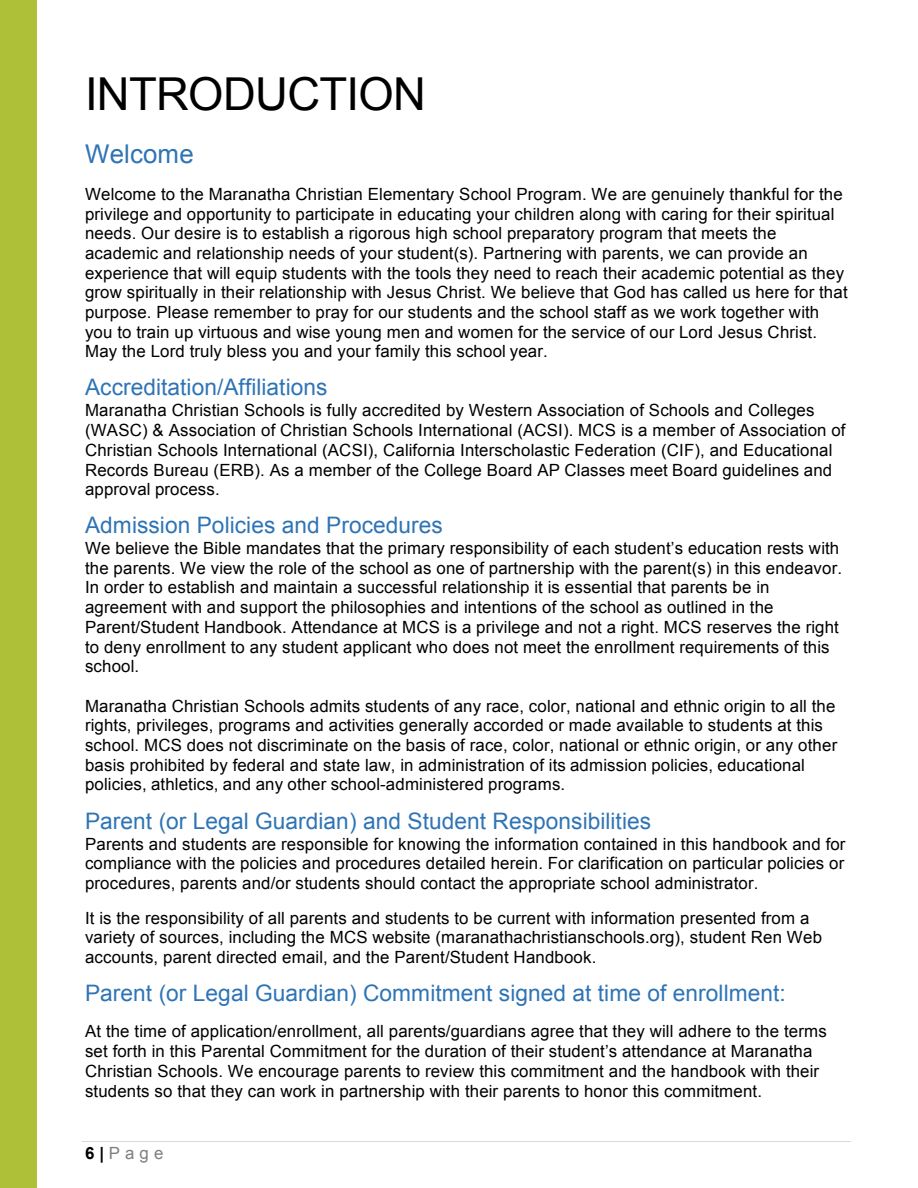
<style>
.page{position:relative;width:918px;height:1188px;background:#fff}
.page>*{position:absolute;margin:0;border:0;box-sizing:border-box;transform-origin:0 0}
.t1{font:45.45px "Arial";letter-spacing:-.015em;color:#000}
.t2{font:25.8px "Arial";letter-spacing:.005em;color:#2e74b5}
.t3{font:22.65px "Arial";letter-spacing:.005em;color:#2e74b5}
.t4{font:16.8px/19.6px "Arial";letter-spacing:.01em;color:#000}
.t5{font:16.8px "Arial";color:#7f7f7f}
.s1{font-weight:700;color:#000}
</style>
<div class="page">
<div style="left:0;top:0;width:37px;height:1188px;background:#aec037"></div>
<hr style="left:83px;top:1141px;width:768px;height:1px;background:#d9d9d9">
<p class="t1" style="left:85px;top:64px;width:342px">INTRODUCTION</p>
<p class="t2" style="left:85px;top:137px;width:110px">Welcome</p>
<p class="t4" style="left:85px;top:184px;width:764px">Welcome to the Maranatha Christian Elementary School Program. We are genuinely thankful for the privilege and opportunity to participate in educating your children along with caring for their spiritual needs. Our desire is to establish a rigorous high school preparatory program that meets the academic and relationship needs of your student(s). Partnering with parents, we can provide an experience that will equip students with the tools they need to reach their academic potential as they grow spiritually in their relationship with Jesus Christ. We believe that God has called us here for that purpose. Please remember to pray for our students and the school staff as we work together with you to train up virtuous and wise young men and women for the service of our Lord Jesus Christ.<br>May the Lord truly bless you and your family this school year.</p>
<p class="t3" style="left:85px;top:373px;width:244px">Accreditation/Affiliations</p>
<p class="t4" style="left:85px;top:401px;width:762px">Maranatha Christian Schools is fully accredited by Western Association of Schools and Colleges (WASC) &amp; Association of Christian Schools International (ACSI). MCS is a member of Association of Christian Schools International (ACSI), California Interscholastic Federation (CIF), and Educational Records Bureau (ERB). As a member of the College Board AP Classes meet Board guidelines and approval process.</p>
<p class="t3" style="left:85px;top:510px;width:359px">Admission Policies and Procedures</p>
<p class="t4" style="left:85px;top:539px;width:759px">We believe the Bible mandates that the primary responsibility of each student’s education rests with the parents. We view the role of the school as one of partnership with the parent(s) in this endeavor.<br>In order to establish and maintain a successful relationship it is essential that parents be in agreement with and support the philosophies and intentions of the school as outlined in the Parent/Student Handbook. Attendance at MCS is a privilege and not a right. MCS reserves the right to deny enrollment to any student applicant who does not meet the enrollment requirements of this school.</p>
<p class="t4" style="left:85px;top:696px;width:754px">Maranatha Christian Schools admits students of any race, color, national and ethnic origin to all the rights, privileges, programs and activities generally accorded or made available to students at this school. MCS does not discriminate on the basis of race, color, national or ethnic origin, or any other basis prohibited by federal and state law, in administration of its admission policies, educational policies, athletics, and any other school-administered programs.</p>
<p class="t3" style="left:85px;top:806px;width:568px">Parent (or Legal Guardian) and Student Responsibilities</p>
<p class="t4" style="left:85px;top:834px;width:762px;text-align:justify">Parents and students are responsible for knowing the information contained in this handbook and for compliance with the policies and procedures detailed herein. For clarification on particular policies or procedures, parents and/or students should contact the appropriate school administrator.</p>
<p class="t4" style="left:85px;top:908px;width:738px">It is the responsibility of all parents and students to be current with information presented from a variety of sources, including the MCS website (maranathachristianschools.org), student Ren Web accounts, parent directed email, and the Parent/Student Handbook.</p>
<p class="t3" style="left:85px;top:978px;width:702px">Parent (or Legal Guardian) Commitment signed at time of enrollment:</p>
<p class="t4" style="left:85px;top:1022px;width:743px">At the time of application/enrollment, all parents/guardians agree that they will adhere to the terms set forth in this Parental Commitment for the duration of their student’s attendance at Maranatha Christian Schools. We encourage parents to review this commitment and the handbook with their students so that they can work in partnership with their parents to honor this commitment.</p>
<p class="t5" style="left:85px;top:1142px;width:80px"><span class="s1">6|</span> Page</p>
</div>
